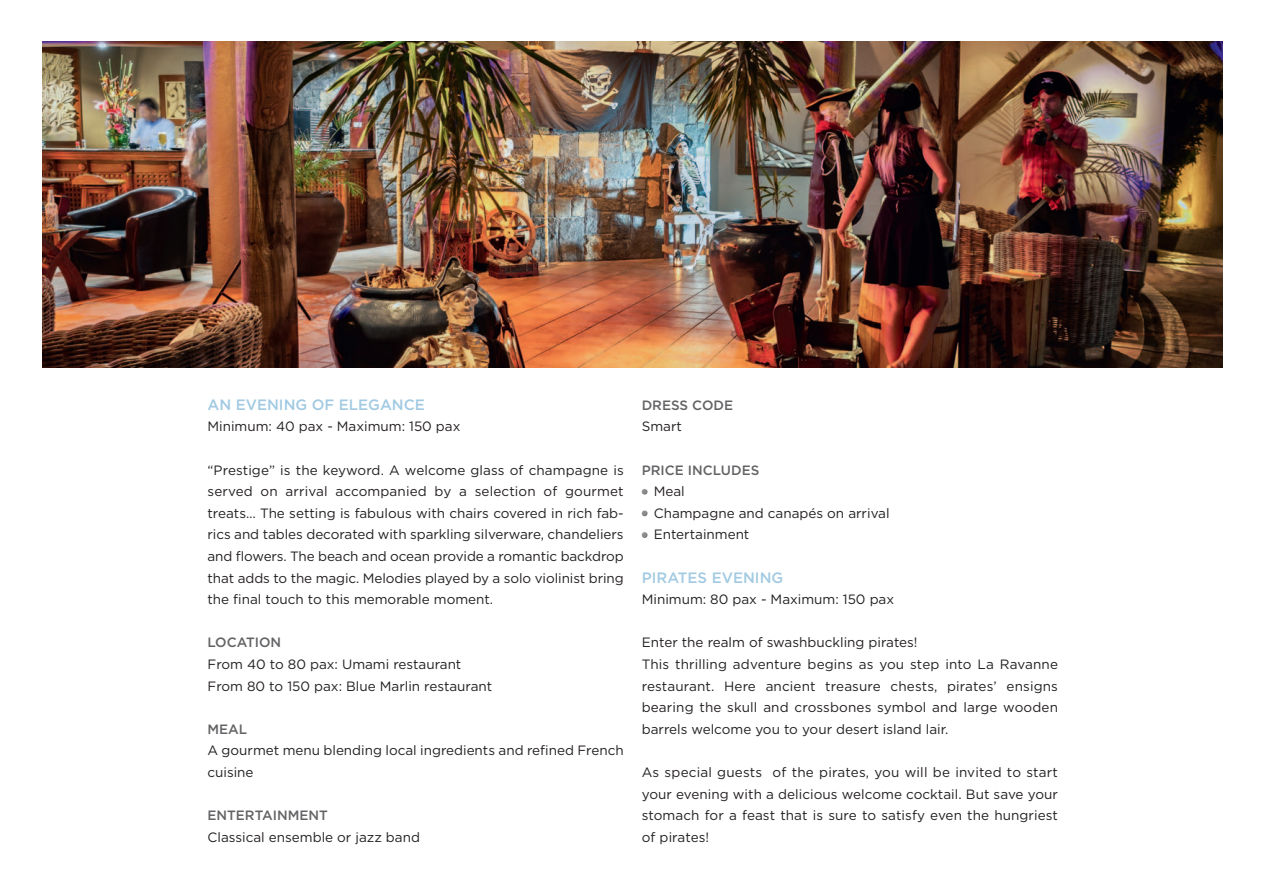
<style>
.page{position:relative;width:1263px;height:893px;background:#fff}
.page>*{position:absolute;margin:0;border:0;box-sizing:border-box;transform-origin:0 0}
.t1{font:500 15px "Gotham";color:#a2cae2}
.t2{font:13.5px/21.6px "Gotham";color:#231f20;text-align:justify}
.t3{font:500 13.5px "Gotham";color:#636366}
</style>
<div class="page">
<svg style="left:642px;top:489px;width:5px;height:6px"></svg>
<svg style="left:642px;top:510px;width:5px;height:6px"></svg>
<svg style="left:642px;top:532px;width:5px;height:6px"></svg>
<img style="left:43px;top:41px;width:1180px;height:326px">
<p class="t1" style="left:207px;top:399px;width:219px">AN EVENING OF ELEGANCE</p>
<p class="t2" style="left:207px;top:417px;width:254px">Minimum: 40 pax - Maximum: 150 pax</p>
<p class="t2" style="left:207px;top:460px;width:418px">“Prestige” is the keyword. A welcome glass of champagne is served on arrival accompanied by a selection of gourmet treats… The setting is fabulous with chairs covered in rich fab&shy;rics and tables decorated with sparkling silverware, chandeliers and flowers. The beach and ocean provide a romantic backdrop that adds to the magic. Melodies played by a solo violinist bring the final touch to this memorable moment.</p>
<p class="t3" style="left:207px;top:637px;width:75px">LOCATION</p>
<p class="t2" style="left:207px;top:654px;width:255px">From 40 to 80 pax: Umami restaurant</p>
<p class="t2" style="left:207px;top:676px;width:286px">From 80 to 150 pax: Blue Marlin restaurant</p>
<p class="t3" style="left:207px;top:724px;width:41px">MEAL</p>
<p class="t2" style="left:207px;top:741px;width:418px">A gourmet menu blending local ingredients and refined French cuisine</p>
<p class="t3" style="left:207px;top:810px;width:122px">ENTERTAINMENT</p>
<p class="t2" style="left:207px;top:827px;width:214px">Classical ensemble or jazz band</p>
<p class="t3" style="left:642px;top:400px;width:93px">DRESS CODE</p>
<p class="t2" style="left:642px;top:417px;width:42px">Smart</p>
<p class="t3" style="left:642px;top:465px;width:119px">PRICE INCLUDES</p>
<p class="t2" style="left:654px;top:481px;width:33px">Meal</p>
<p class="t2" style="left:654px;top:503px;width:237px">Champagne and canapés on arrival</p>
<p class="t2" style="left:654px;top:525px;width:97px">Entertainment</p>
<p class="t1" style="left:642px;top:572px;width:143px">PIRATES EVENING</p>
<p class="t2" style="left:642px;top:589px;width:254px">Minimum: 80 pax - Maximum: 150 pax</p>
<p class="t2" style="left:642px;top:633px;width:277px">Enter the realm of swashbuckling pirates!</p>
<p class="t2" style="left:642px;top:654px;width:418px">This thrilling adventure begins as you step into La Ravanne restaurant. Here ancient treasure chests, pirates’ ensigns bearing the skull and crossbones symbol and large wooden barrels welcome you to your desert island lair.</p>
<p class="t2" style="left:642px;top:762px;width:418px">As special guests of the pirates, you will be invited to start your evening with a delicious welcome cocktail. But save your stomach for a feast that is sure to satisfy even the hungriest of pirates!</p>
</div>
